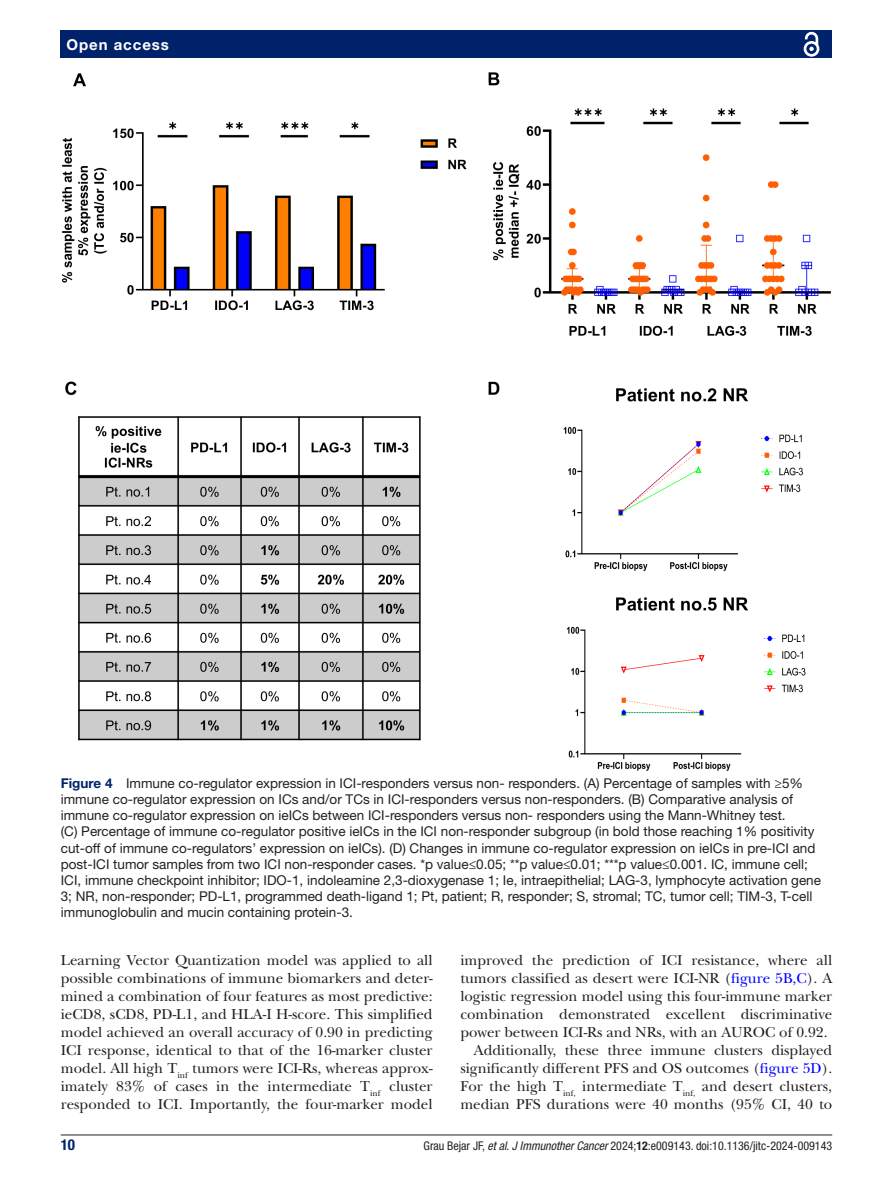
<style>
.page{position:relative;width:893px;height:1191px;background:#fff}
.page>*{position:absolute;margin:0;border:0;box-sizing:border-box;transform-origin:0 0}
.t1{font:15px/18px "New Baskerville";color:#231f20;text-align:justify}
.t2{font:700 15px "Helvetica Neue LT Std";letter-spacing:.065em;color:#fff}
.t3{font:700 condensed 15px "Helvetica Neue LT Std";color:#00226b}
.t4{font:13.5px/16.2px "Helvetica Neue LT Std";color:#231f20}
.t5{font:condensed 12px "Helvetica Neue LT Std";color:#231f20}
.s1{font-weight:700;color:#00226b}
.s2{color:#00f}
.s3{font-style:italic}
.s4{font-weight:700}
</style>
<div class="page">
<hr style="left:61px;top:1134px;width:771px;height:1px;background:#231f20">
<div style="left:61px;top:31px;width:771px;height:27px;background:#00226b"></div>
<svg style="left:803px;top:31px;width:17px;height:26px"></svg>
<img style="left:62px;top:73px;width:769px;height:697px">
<p class="t2" style="left:66px;top:35px;width:104px">Open access</p>
<p class="t4" style="left:61px;top:774px;width:762px"><span class="s1">Figure 4</span> Immune co-regulator expression in ICI-responders versus non- responders. (A) Percentage of samples with ≥5% immune co-regulator expression on ICs and/or TCs in ICI-responders versus non-responders. (B) Comparative analysis of immune co-regulator expression on ieICs between ICI-responders versus non- responders using the Mann-Whitney test.<br>(C) Percentage of immune co-regulator positive ieICs in the ICI non-responder subgroup (in bold those reaching 1% positivity cut-off of immune co-regulators’ expression on ieICs). (D) Changes in immune co-regulator expression on ieICs in pre-ICI and post-ICI tumor samples from two ICI non-responder cases. *p value≤0.05; **p value≤0.01; ***p value≤0.001. IC, immune cell; ICI, immune checkpoint inhibitor; IDO-1, indoleamine 2,3-dioxygenase 1; Ie, intraepithelial; LAG-3, lymphocyte activation gene 3; NR, non-responder; PD-L1, programmed death-ligand 1; Pt, patient; R, responder; S, stromal; TC, tumor cell; TIM-3, T-cell immunoglobulin and mucin containing protein-3.</p>
<p class="t1" style="left:61px;top:951px;width:373px">Learning Vector Quantization model was applied to all possible combinations of immune biomarkers and deter&shy;mined a combination of four features as most predictive: ieCD8, sCD8, PD-L1, and HLA-I H-score. This simplified model achieved an overall accuracy of 0.90 in predicting ICI response, identical to that of the 16-marker cluster model. All high T<sub>inf</sub> tumors were ICI-Rs, whereas approx&shy;imately 83% of cases in the intermediate T<sub>inf</sub> cluster responded to ICI. Importantly, the four-marker model</p>
<p class="t1" style="left:460px;top:951px;width:373px">improved the prediction of ICI resistance, where all</p>
<p class="t1" style="left:460px;top:969px;width:373px">tumors classified as desert were ICI-NR (<span class="s2">figure 5B,C</span>). A</p>
<p class="t1" style="left:460px;top:987px;width:373px">logistic regression model using this four-immune marker</p>
<p class="t1" style="left:460px;top:1005px;width:373px">combination demonstrated excellent discriminative</p>
<p class="t1" style="left:460px;top:1023px;width:369px">power between ICI-Rs and NRs, with an AUROC of 0.92.</p>
<p class="t1" style="left:474px;top:1041px;width:360px">Additionally, these three immune clusters displayed</p>
<p class="t1" style="left:460px;top:1059px;width:373px">significantly different PFS and OS outcomes (<span class="s2">figure 5D</span>).</p>
<p class="t1" style="left:460px;top:1077px;width:373px">For the high T<sub>inf,</sub> intermediate T<sub>inf,</sub> and desert clusters,</p>
<p class="t1" style="left:460px;top:1095px;width:373px">median PFS durations were 40 months (95% CI, 40 to</p>
<p class="t3" style="left:61px;top:1135px;width:16px">10</p>
<p class="t5" style="left:424px;top:1138px;width:410px">Grau Bejar JF, <span class="s3">et al</span>. <span class="s3">J Immunother Cancer</span> 2024;<span class="s4">12</span>:e009143. doi:10.1136/jitc-2024-009143</p>
</div>
